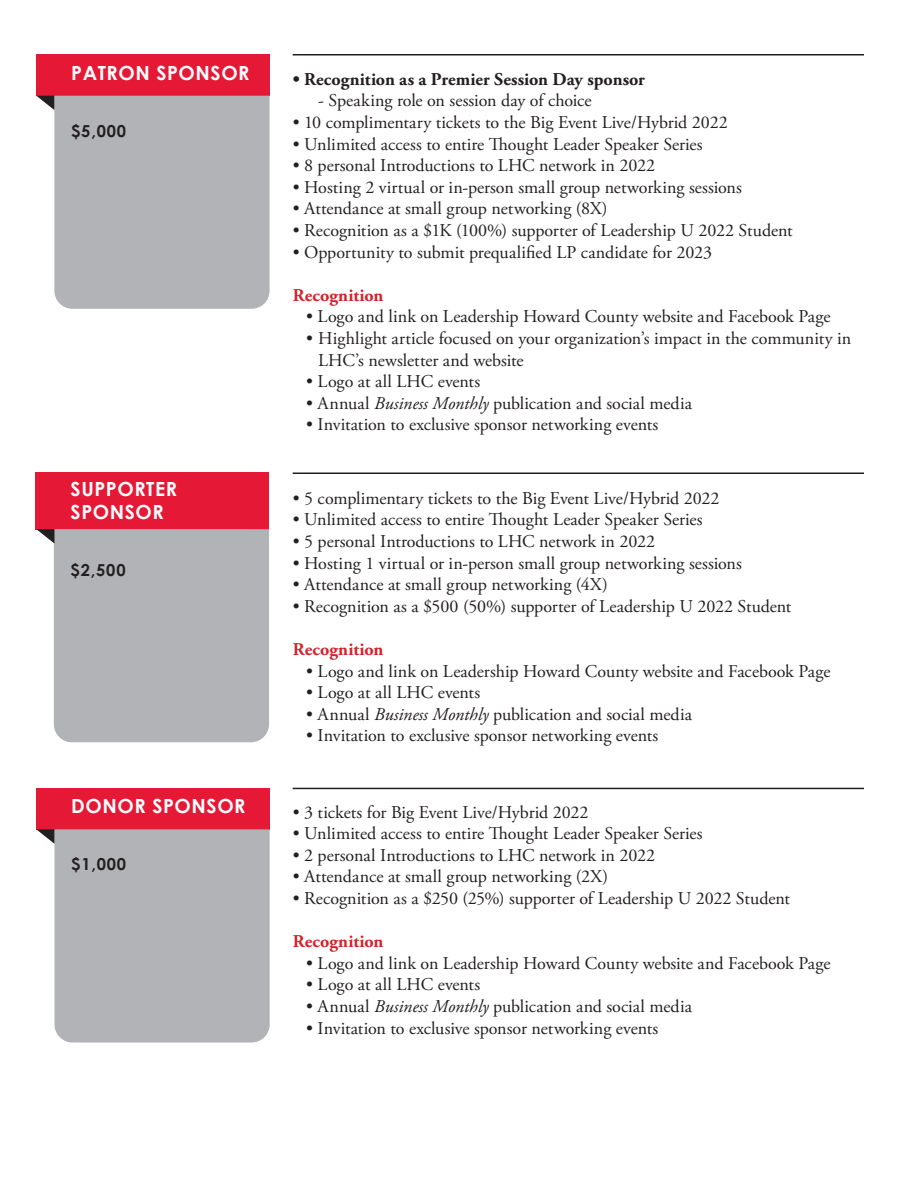
<style>
.page{position:relative;width:918px;height:1188px;background:#fff}
.page>*{position:absolute;margin:0;border:0;box-sizing:border-box;transform-origin:0 0}
.t1{font:700 19.5px/23.4px "Century Gothic";letter-spacing:.03em;color:#fff}
.t2{font:18px/21.6px "Adobe Garamond Pro";color:#231f20}
.t3{font:700 18px "Adobe Garamond Pro";color:#231f20}
.t4{font:700 18px "Adobe Garamond Pro";letter-spacing:.005em;color:#d1232a}
.t5{font:700 16.5px "Century Gothic";letter-spacing:.05em;color:#231f20}
.s1{font-style:italic}
</style>
<div class="page">
<div style="left:36px;top:54px;width:234px;height:42px;background:#e51836"></div>
<div style="left:54px;top:96px;width:216px;height:213px;background:#b2b3b7"></div>
<svg style="left:37px;top:96px;width:17px;height:14px"></svg>
<div style="left:36px;top:472px;width:233px;height:58px;background:#e51836"></div>
<div style="left:54px;top:529px;width:215px;height:213px;background:#b2b3b7"></div>
<svg style="left:36px;top:529px;width:18px;height:15px"></svg>
<div style="left:36px;top:788px;width:234px;height:41px;background:#e51836"></div>
<div style="left:54px;top:829px;width:216px;height:213px;background:#b2b3b7"></div>
<svg style="left:36px;top:829px;width:18px;height:15px"></svg>
<hr style="left:293px;top:54px;width:571px;height:2px;background:#231f20">
<hr style="left:293px;top:472px;width:571px;height:2px;background:#231f20">
<hr style="left:293px;top:788px;width:571px;height:1px;background:#231f20">
<p class="t1" style="left:71px;top:60px;width:180px">PATRON SPONSOR</p>
<p class="t5" style="left:71px;top:120px;width:56px">$5,000</p>
<p class="t1" style="left:71px;top:477px;width:108px">SUPPORTER<br>SPONSOR</p>
<p class="t5" style="left:71px;top:560px;width:56px">$2,500</p>
<p class="t1" style="left:71px;top:794px;width:176px">DONOR SPONSOR</p>
<p class="t5" style="left:71px;top:854px;width:56px">$1,000</p>
<p class="t3" style="left:293px;top:69px;width:354px">• Recognition as a Premier Session Day sponsor</p>
<p class="t2" style="left:318px;top:90px;width:275px">- Speaking role on session day of choice</p>
<p class="t2" style="left:293px;top:112px;width:437px">• 10 complimentary tickets to the Big Event Live/Hybrid 2022</p>
<p class="t2" style="left:293px;top:134px;width:412px">• Unlimited access to entire Thought Leader Speaker Series</p>
<p class="t2" style="left:293px;top:155px;width:364px">• 8 personal Introductions to LHC network in 2022</p>
<p class="t2" style="left:293px;top:177px;width:451px">• Hosting 2 virtual or in-person small group networking sessions</p>
<p class="t2" style="left:293px;top:198px;width:317px">• Attendance at small group networking (8X)</p>
<p class="t2" style="left:293px;top:220px;width:501px">• Recognition as a $1K (100%) supporter of Leadership U 2022 Student</p>
<p class="t2" style="left:293px;top:242px;width:421px">• Opportunity to submit prequalified LP candidate for 2023</p>
<p class="t4" style="left:293px;top:285px;width:92px">Recognition</p>
<p class="t2" style="left:306px;top:306px;width:526px">• Logo and link on Leadership Howard County website and Facebook Page</p>
<p class="t2" style="left:318px;top:328px;width:535px;text-indent:-12px">• Highlight article focused on your organization’s impact in the community in<br>LHC’s newsletter and website</p>
<p class="t2" style="left:306px;top:371px;width:176px">• Logo at all LHC events</p>
<p class="t2" style="left:306px;top:393px;width:387px">• Annual <span class="s1">Business Monthly</span> publication and social media</p>
<p class="t2" style="left:306px;top:414px;width:354px">• Invitation to exclusive sponsor networking events</p>
<p class="t2" style="left:293px;top:488px;width:428px">• 5 complimentary tickets to the Big Event Live/Hybrid 2022</p>
<p class="t2" style="left:293px;top:510px;width:412px">• Unlimited access to entire Thought Leader Speaker Series</p>
<p class="t2" style="left:293px;top:531px;width:364px">• 5 personal Introductions to LHC network in 2022</p>
<p class="t2" style="left:293px;top:553px;width:451px">• Hosting 1 virtual or in-person small group networking sessions</p>
<p class="t2" style="left:293px;top:574px;width:317px">• Attendance at small group networking (4X)</p>
<p class="t2" style="left:293px;top:596px;width:500px">• Recognition as a $500 (50%) supporter of Leadership U 2022 Student</p>
<p class="t4" style="left:293px;top:639px;width:92px">Recognition</p>
<p class="t2" style="left:306px;top:661px;width:526px">• Logo and link on Leadership Howard County website and Facebook Page</p>
<p class="t2" style="left:306px;top:682px;width:176px">• Logo at all LHC events</p>
<p class="t2" style="left:306px;top:704px;width:387px">• Annual <span class="s1">Business Monthly</span> publication and social media</p>
<p class="t2" style="left:306px;top:726px;width:354px">• Invitation to exclusive sponsor networking events</p>
<p class="t2" style="left:293px;top:802px;width:297px">• 3 tickets for Big Event Live/Hybrid 2022</p>
<p class="t2" style="left:293px;top:823px;width:412px">• Unlimited access to entire Thought Leader Speaker Series</p>
<p class="t2" style="left:293px;top:845px;width:364px">• 2 personal Introductions to LHC network in 2022</p>
<p class="t2" style="left:293px;top:867px;width:317px">• Attendance at small group networking (2X)</p>
<p class="t2" style="left:293px;top:888px;width:499px">• Recognition as a $250 (25%) supporter of Leadership U 2022 Student</p>
<p class="t4" style="left:293px;top:931px;width:92px">Recognition</p>
<p class="t2" style="left:306px;top:953px;width:526px">• Logo and link on Leadership Howard County website and Facebook Page</p>
<p class="t2" style="left:306px;top:975px;width:176px">• Logo at all LHC events</p>
<p class="t2" style="left:306px;top:996px;width:387px">• Annual <span class="s1">Business Monthly</span> publication and social media</p>
<p class="t2" style="left:306px;top:1018px;width:354px">• Invitation to exclusive sponsor networking events</p>
</div>
